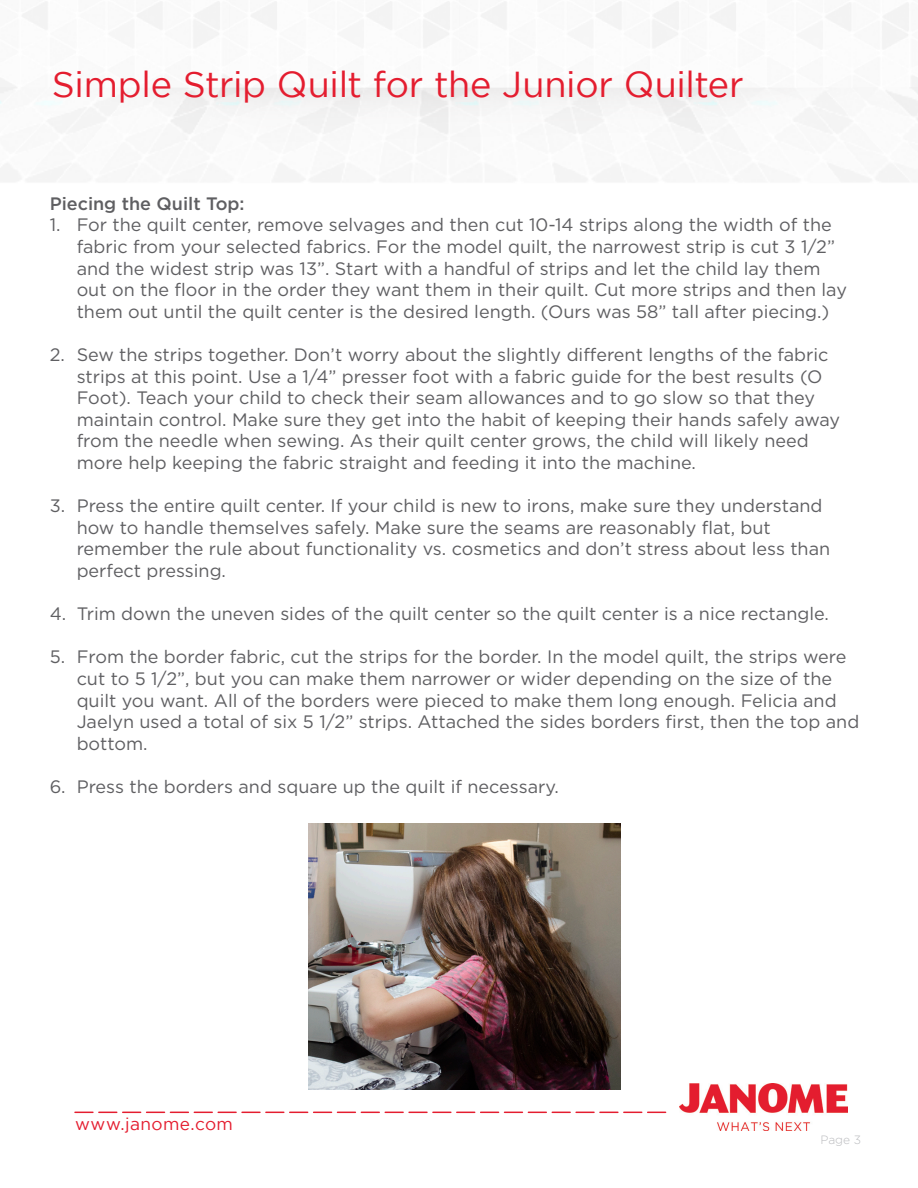
<style>
.page{position:relative;width:918px;height:1188px;background:#fff}
.page>*{position:absolute;margin:0;border:0;box-sizing:border-box;transform-origin:0 0}
.t1{font:36px "Gotham";letter-spacing:-.01em;color:#e41d2f}
.t2{font:18px/21.6px "Gotham HTF";color:#5f5f62}
.t3{font:500 18px "Gotham HTF";color:#5f5f62}
.t4{font:17.25px "Gotham";letter-spacing:.025em;color:#e41d2f}
.t5{font:300 12px "Gotham HTF";color:#babbbe}
</style>
<div class="page">
<svg style="left:51px;top:88px;width:816px;height:65px"></svg>
<img style="left:680px;top:1084px;width:167px;height:46px">
<svg style="left:75px;top:1112px;width:591px;height:1px"></svg>
<img style="left:309px;top:824px;width:312px;height:266px">
<p class="t1" style="left:52px;top:64px;width:693px">Simple Strip Quilt for the Junior Quilter</p>
<p class="t3" style="left:50px;top:193px;width:196px">Piecing the Quilt Top:</p>
<p class="t2" style="left:77px;top:214px;width:772px;text-indent:-27px">1. For the quilt center, remove selvages and then cut 10-14 strips along the width of the fabric from your selected fabrics. For the model quilt, the narrowest strip is cut 3 1/2” and the widest strip was 13”. Start with a handful of strips and let the child lay them out on the floor in the order they want them in their quilt. Cut more strips and then lay them out until the quilt center is the desired length. (Ours was 58” tall after piecing.)</p>
<p class="t2" style="left:77px;top:344px;width:765px;text-indent:-27px">2. Sew the strips together. Don’t worry about the slightly different lengths of the fabric strips at this point. Use a 1/4” presser foot with a fabric guide for the best results (O Foot). Teach your child to check their seam allowances and to go slow so that they maintain control. Make sure they get into the habit of keeping their hands safely away from the needle when sewing. As their quilt center grows, the child will likely need more help keeping the fabric straight and feeding it into the machine.</p>
<p class="t2" style="left:77px;top:495px;width:755px;text-indent:-27px">3. Press the entire quilt center. If your child is new to irons, make sure they understand how to handle themselves safely. Make sure the seams are reasonably flat, but remember the rule about functionality vs. cosmetics and don’t stress about less than perfect pressing.</p>
<p class="t2" style="left:50px;top:603px;width:781px">4. Trim down the uneven sides of the quilt center so the quilt center is a nice rectangle.</p>
<p class="t2" style="left:77px;top:646px;width:784px;text-indent:-27px">5. From the border fabric, cut the strips for the border. In the model quilt, the strips were cut to 5 1/2”, but you can make them narrower or wider depending on the size of the quilt you want. All of the borders were pieced to make them long enough. Felicia and Jaelyn used a total of six 5 1/2” strips. Attached the sides borders first, then the top and bottom.</p>
<p class="t2" style="left:50px;top:776px;width:511px">6. Press the borders and square up the quilt if necessary.</p>
<p class="t4" style="left:75px;top:1115px;width:159px">www.janome.com</p>
<p class="t5" style="left:820px;top:1133px;width:42px">Page 3</p>
</div>
